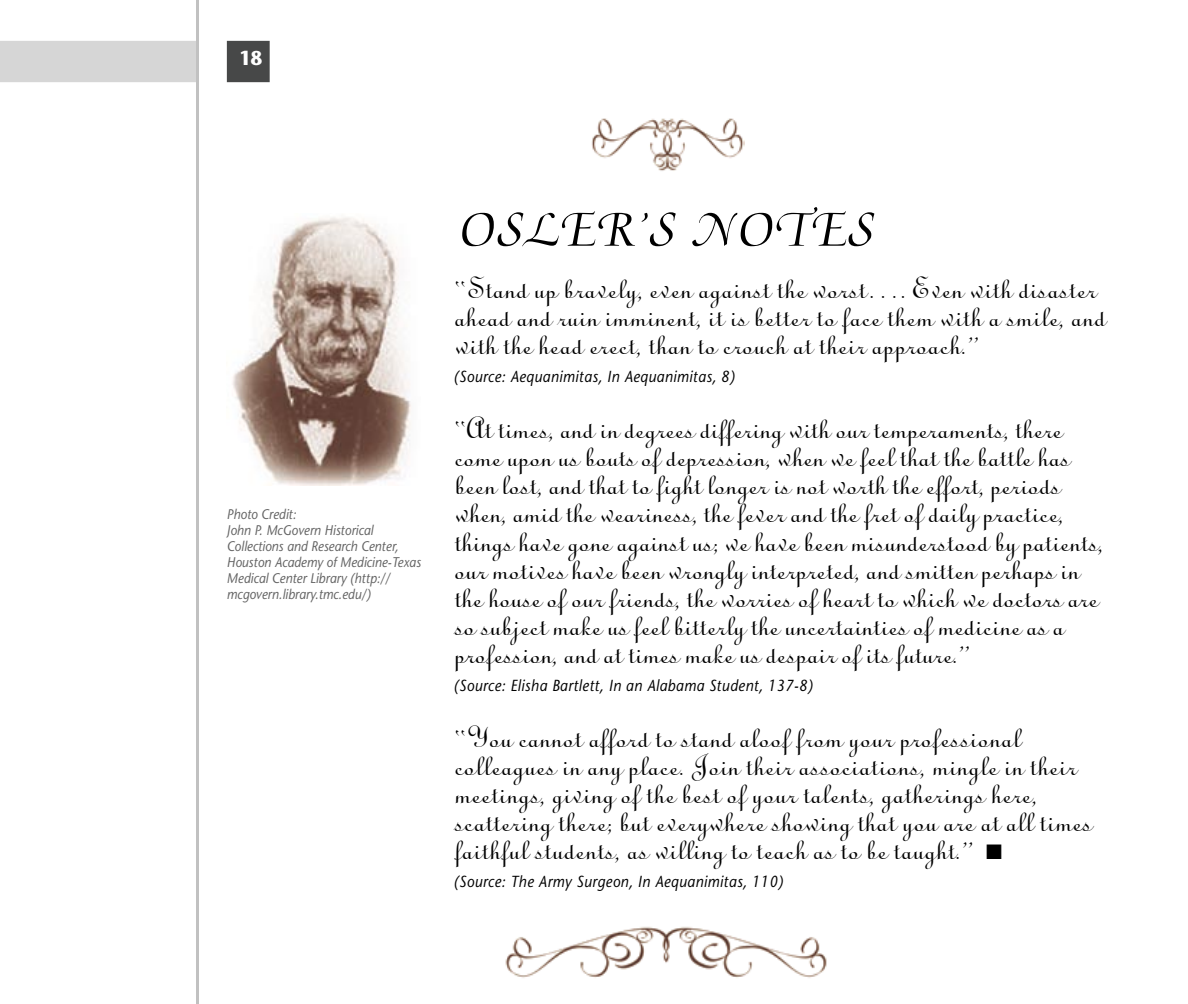
<style>
.page{position:relative;width:1188px;height:1004px;background:#fff}
.page>*{position:absolute;margin:0;border:0;box-sizing:border-box;transform-origin:0 0}
.t1{font:52px "Medici Script";letter-spacing:.03em;color:#000}
.t2{font:34px/28px "Linoscript";color:#000}
.t3{font:700 20px "Stone Sans";color:#fff;scale:.9 1}
.t4{font:italic 16px "Stone Sans";letter-spacing:.03em;color:#000;scale:.9 1}
.t5{font:italic 14px/16px "Stone Sans";color:#636363;scale:.9 1}
</style>
<div class="page">
<div style="left:0;top:41px;width:196px;height:41px;background:#d6d6d6"></div>
<div style="left:227px;top:41px;width:43px;height:41px;background:#474848"></div>
<hr style="left:196px;top:0;width:2px;height:1003px;background:#c1c1c1">
<img style="left:505px;top:926px;width:322px;height:52px">
<img style="left:591px;top:118px;width:153px;height:53px">
<img style="left:232px;top:217px;width:179px;height:268px">
<p class="t3" style="left:240px;top:46px;width:27px">18</p>
<p class="t5" style="left:227px;top:506px;width:217px">Photo Credit:<br>John P. McGovern Historical<br>Collections and Research Center,<br>Houston Academy of Medicine-Texas<br>Medical Center Library (http:// mcgovern.library.tmc.edu/)</p>
<h1 class="t1" style="left:458px;top:200px;width:417px">OSLER’S NOTES</h1>
<p class="t2" style="left:454px;top:275px;width:653px">“Stand up bravely, even against the worst…. Even with disaster ahead and ruin imminent, it is better to face them with a smile, and with the head erect, than to crouch at their approach.”</p>
<p class="t4" style="left:454px;top:367px;width:314px">(Source: Aequanimitas, In Aequanimitas, 8)</p>
<p class="t2" style="left:454px;top:415px;width:651px">“At times, and in degrees differing with our temperaments, there come upon us bouts of depression, when we feel that the battle has been lost, and that to fight longer is not worth the effort, periods when, amid the weariness, the fever and the fret of daily practice, things have gone against us; we have been misunderstood by patients, our motives have been wrongly interpreted, and smitten perhaps in the house of our friends, the worries of heart to which we doctors are so subject make us feel bitterly the uncertainties of medicine as a profession, and at times make us despair of its future.”</p>
<p class="t4" style="left:454px;top:675px;width:401px">(Source: Elisha Bartlett, In an Alabama Student, 137-8)</p>
<p class="t2" style="left:454px;top:723px;width:639px">“You cannot afford to stand aloof from your professional colleagues in any place. Join their associations, mingle in their meetings, giving of the best of your talents, gatherings here, scattering there; but everywhere showing that you are at all times faithful students, as willing to teach as to be taught.” ■</p>
<p class="t4" style="left:454px;top:871px;width:367px">(Source: The Army Surgeon, In Aequanimitas, 110)</p>
</div>
